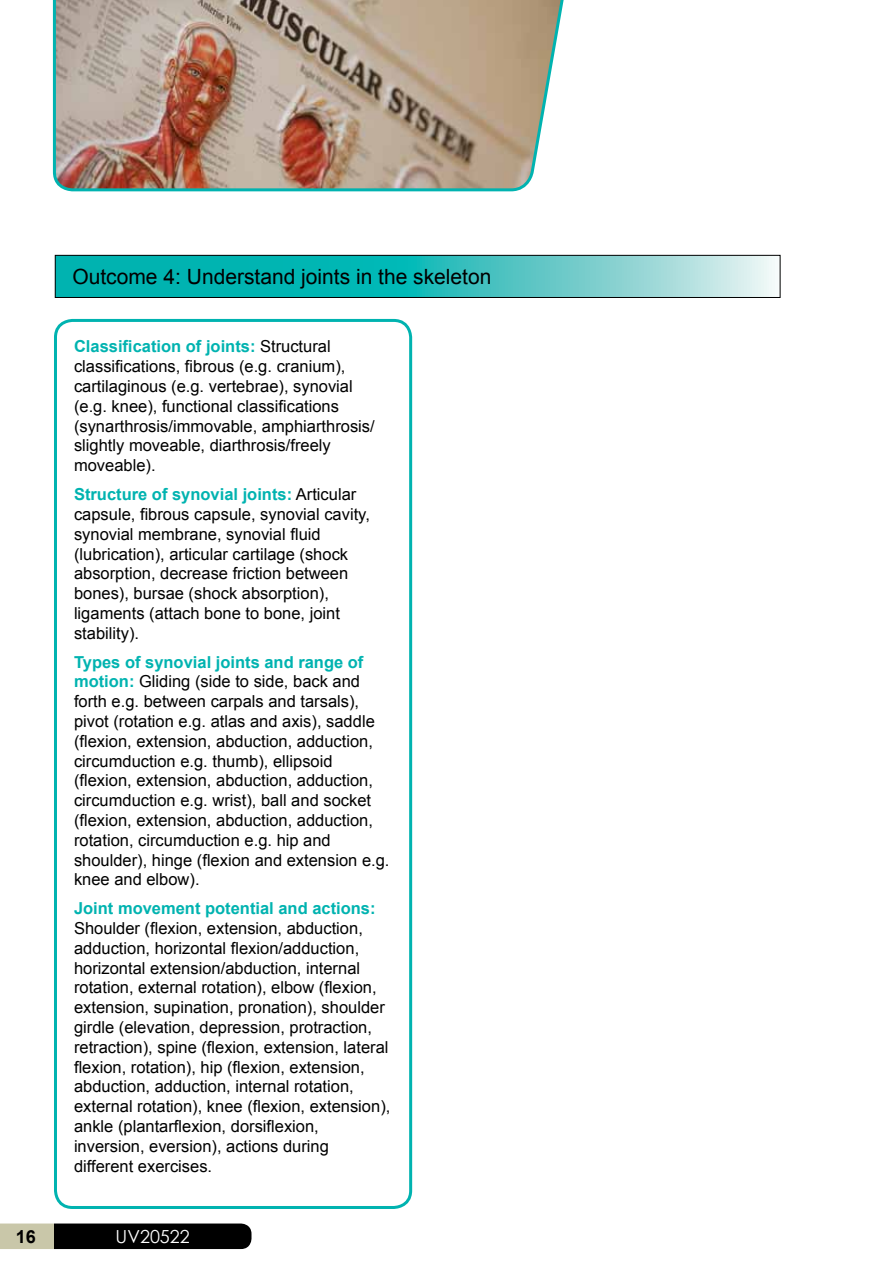
<style>
.page{position:relative;width:893px;height:1263px;background:#fff}
.page>*{position:absolute;margin:0;border:0;box-sizing:border-box;transform-origin:0 0}
.t1{font:21px "Arial";color:#000}
.t2{font:18px "Century Gothic";color:#fff}
.t3{font:700 18px "Arial";color:#000}
.t4{font:16.5px/19.8px "Arial";color:#000}
.t5{font:700 16.5px "Arial";color:#00b3b0}
.s1{font-weight:700;color:#00b3b0}
</style>
<div class="page">
<svg style="left:57px;top:257px;width:718px;height:39px;background:#40c3c1"></svg>
<div style="left:55px;top:255px;width:725px;height:43px;border:1px solid #000"></div>
<svg style="left:0;top:1223px;width:251px;height:26px;background:#30302a"></svg>
<div style="left:54px;top:319px;width:358px;height:890px;border:3px solid #00b3b0;border-radius:17px"></div>
<img style="left:52px;top:0;width:512px;height:192px">
<p class="t1" style="left:72px;top:263px;width:421px">Outcome 4: Understand joints in the skeleton</p>
<p class="t4" style="left:74px;top:337px;width:302px"><span class="s1">Classification of joints:</span> Structural classifications, fibrous (e.g. cranium), cartilaginous (e.g. vertebrae), synovial (e.g. knee), functional classifications (synarthrosis/immovable, amphiarthrosis/ slightly moveable, diarthrosis/freely moveable).</p>
<p class="t4" style="left:74px;top:485px;width:297px"><span class="s1">Structure of synovial joints:</span> Articular capsule, fibrous capsule, synovial cavity, synovial membrane, synovial fluid (lubrication), articular cartilage (shock absorption, decrease friction between bones), bursae (shock absorption), ligaments (attach bone to bone, joint stability).</p>
<p class="t4" style="left:74px;top:652px;width:317px"><span class="s1">Types of synovial joints and range of motion:</span> Gliding (side to side, back and forth e.g. between carpals and tarsals), pivot (rotation e.g. atlas and axis), saddle (flexion, extension, abduction, adduction, circumduction e.g. thumb), ellipsoid (flexion, extension, abduction, adduction, circumduction e.g. wrist), ball and socket (flexion, extension, abduction, adduction, rotation, circumduction e.g. hip and shoulder), hinge (flexion and extension e.g. knee and elbow).</p>
<p class="t5" style="left:74px;top:897px;width:303px">Joint movement potential and actions:</p>
<p class="t4" style="left:74px;top:918px;width:318px">Shoulder (flexion, extension, abduction, adduction, horizontal flexion/adduction, horizontal extension/abduction, internal rotation, external rotation), elbow (flexion, extension, supination, pronation), shoulder girdle (elevation, depression, protraction, retraction), spine (flexion, extension, lateral flexion, rotation), hip (flexion, extension, abduction, adduction, internal rotation, external rotation), knee (flexion, extension), ankle (plantarflexion, dorsiflexion, inversion, eversion), actions during different exercises.</p>
<p class="t3" style="left:16px;top:1225px;width:22px">16</p>
<p class="t2" style="left:116px;top:1223px;width:76px">UV20522</p>
</div>
